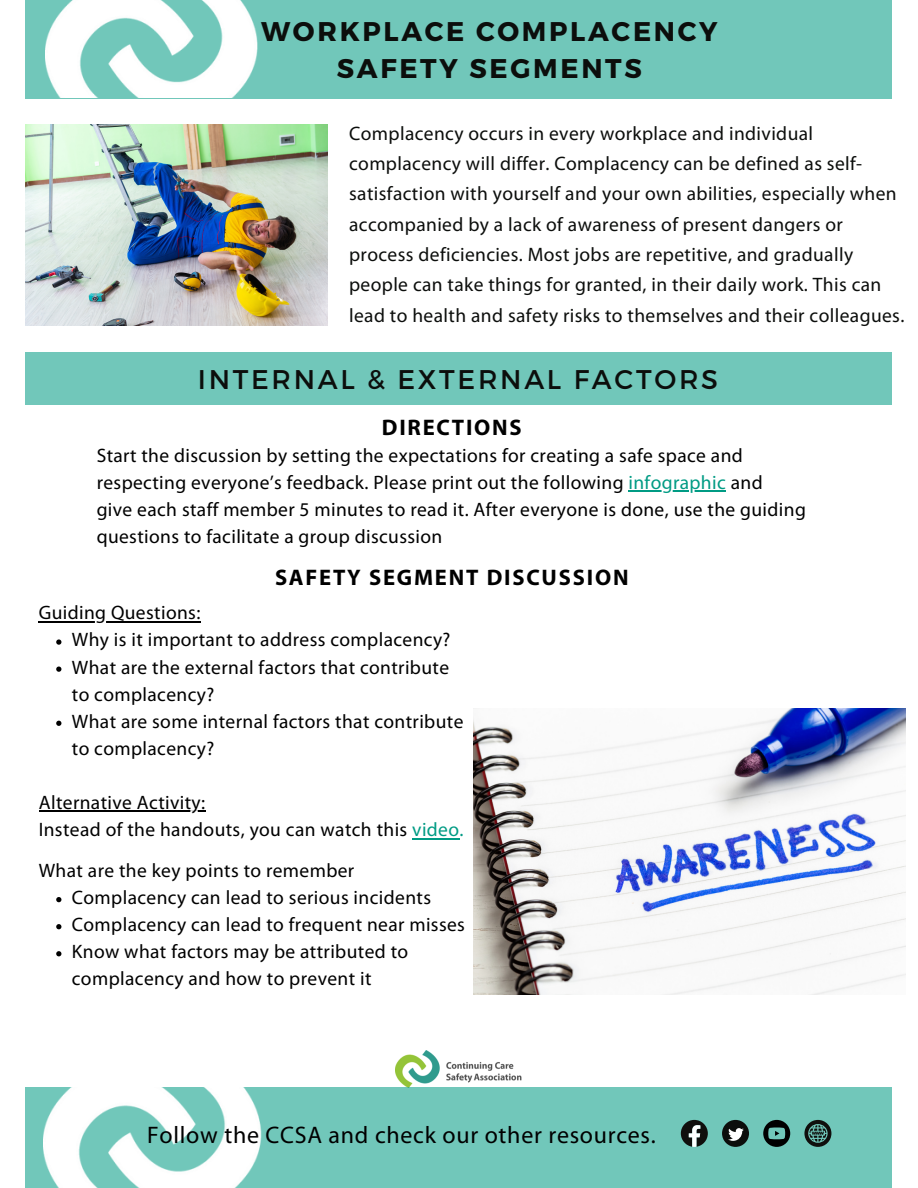
<style>
.page{position:relative;width:918px;height:1188px;background:#fff}
.page>*{position:absolute;margin:0;border:0;box-sizing:border-box;transform-origin:0 0}
.t1{font:700 27px/37.2px "Montserrat";letter-spacing:.1em;color:#0c0e0c;text-align:center}
.t2{font:27px "Montserrat";letter-spacing:.1em;color:#0c0e0c}
.t3{font:24px "Myriad Pro";letter-spacing:.03em;color:#000}
.t4{font:700 22.5px "Myriad Pro";letter-spacing:.08em;color:#000}
.t5{font:19.5px/27px "Myriad Pro";letter-spacing:.02em;color:#000}
.t6{font:19.5px/30.3px "Myriad Pro";letter-spacing:.02em;color:#0c0e0c}
.s1{color:#009b84}
</style>
<div class="page">
<div style="left:26px;top:0;width:866px;height:98px;background:#71c7ba"></div>
<img style="left:474px;top:709px;width:432px;height:285px">
<div style="left:26px;top:352px;width:866px;height:53px;background:#71c7ba"></div>
<img style="left:46px;top:0;width:212px;height:98px">
<img style="left:396px;top:1050px;width:126px;height:37px">
<div style="left:26px;top:1087px;width:866px;height:101px;background:#71c7ba"></div>
<svg style="left:681px;top:1120px;width:27px;height:27px"></svg>
<svg style="left:763px;top:1120px;width:27px;height:27px"></svg>
<svg style="left:804px;top:1120px;width:27px;height:27px"></svg>
<div style="left:722px;top:1120px;width:27px;height:27px;background:#0c0e0c;border-radius:50%"></div>
<svg style="left:728px;top:1128px;width:16px;height:13px"></svg>
<img style="left:43px;top:1087px;width:219px;height:101px">
<img style="left:26px;top:124px;width:301px;height:202px">
<hr style="left:628px;top:490px;width:98px;height:1px;background:#009b84">
<svg style="left:56px;top:639px;width:5px;height:6px"></svg>
<svg style="left:56px;top:667px;width:5px;height:5px"></svg>
<svg style="left:56px;top:721px;width:5px;height:5px"></svg>
<svg style="left:56px;top:897px;width:5px;height:5px"></svg>
<svg style="left:56px;top:924px;width:5px;height:5px"></svg>
<svg style="left:56px;top:951px;width:5px;height:5px"></svg>
<hr style="left:39px;top:621px;width:162px;height:2px;background:#000">
<hr style="left:39px;top:811px;width:167px;height:1px;background:#000">
<hr style="left:412px;top:838px;width:48px;height:1px;background:#009b84">
<h1 class="t1" style="left:261px;top:12px;width:458px">WORKPLACE COMPLACENCY<br>SAFETY SEGMENTS</h1>
<p class="t6" style="left:349px;top:120px;width:557px">Complacency occurs in every workplace and individual complacency will differ. Complacency can be defined as self&shy;satisfaction with yourself and your own abilities, especially when accompanied by a lack of awareness of present dangers or process deficiencies. Most jobs are repetitive, and gradually people can take things for granted, in their daily work. This can lead to health and safety risks to themselves and their colleagues.</p>
<h1 class="t2" style="left:198px;top:362px;width:522px">INTERNAL &amp; EXTERNAL FACTORS</h1>
<p class="t4" style="left:382px;top:418px;width:141px">DIRECTIONS</p>
<p class="t5" style="left:97px;top:444px;width:711px">Start the discussion by setting the expectations for creating a safe space and respecting everyone’s feedback. Please print out the following <span class="s1">infographic</span> and<br>give each staff member 5 minutes to read it. After everyone is done, use the guiding questions to facilitate a group discussion</p>
<p class="t4" style="left:275px;top:568px;width:355px">SAFETY SEGMENT DISCUSSION</p>
<p class="t5" style="left:39px;top:601px;width:163px">Guiding Questions:</p>
<p class="t5" style="left:72px;top:628px;width:393px">Why is it important to address complacency?<br>What are the external factors that contribute to complacency?<br>What are some internal factors that contribute to complacency?</p>
<p class="t5" style="left:39px;top:790px;width:426px">Alternative Activity:<br>Instead of the handouts, you can watch this <span class="s1">video.</span></p>
<p class="t5" style="left:39px;top:859px;width:317px">What are the key points to remember</p>
<p class="t5" style="left:72px;top:886px;width:395px">Complacency can lead to serious incidents Complacency can lead to frequent near misses Know what factors may be attributed to complacency and how to prevent it</p>
<p class="t3" style="left:147px;top:1125px;width:510px">Follow the CCSA and check our other resources.</p>
</div>
